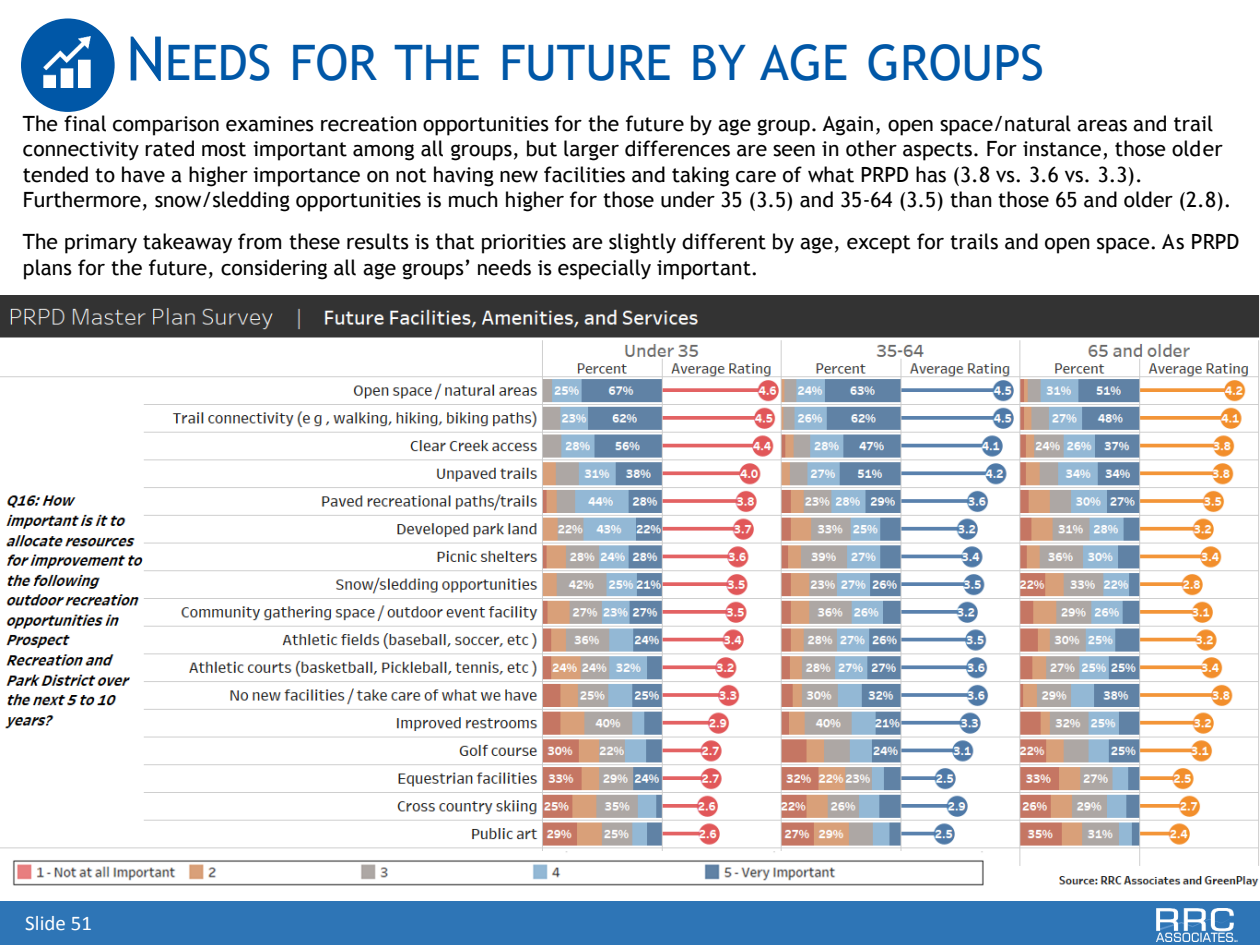
<style>
.page{position:relative;width:1260px;height:945px;background:#fff}
.page>*{position:absolute;margin:0;border:0;box-sizing:border-box;transform-origin:0 0}
.t1{font:49px "Trebuchet MS";color:#0057a7}
.t2{font:21px/25.2px "Trebuchet MS";color:#000}
.t3{font:21px "Calibri";color:#fff}
.s1{font-size:61.25px}
</style>
<div class="page">
<div style="left:0;top:901px;width:1260px;height:44px;background:#2e75b6"></div>
<img style="left:1156px;top:908px;width:82px;height:33px">
<div style="left:21px;top:18px;width:94px;height:94px;background:#0057a7;border-radius:50%"></div>
<img style="left:43px;top:37px;width:48px;height:51px">
<img style="left:0;top:296px;width:1260px;height:591px">
<img style="left:10px;top:852px;width:976px;height:35px">
<h1 class="t1" style="left:126px;top:34px;width:920px"><span class="s1">N</span>EEDS FOR THE FUTURE BY AGE GROUPS</h1>
<p class="t2" style="left:23px;top:111px;width:1210px">The final comparison examines recreation opportunities for the future by age group. Again, open space/natural areas and trail connectivity rated most important among all groups, but larger differences are seen in other aspects. For instance, those older tended to have a higher importance on not having new facilities and taking care of what PRPD has (3.8 vs. 3.6 vs. 3.3).<br>Furthermore, snow/sledding opportunities is much higher for those under 35 (3.5) and 35-64 (3.5) than those 65 and older (2.8).</p>
<p class="t2" style="left:23px;top:229px;width:1218px">The primary takeaway from these results is that priorities are slightly different by age, except for trails and open space. As PRPD plans for the future, considering all age groups’ needs is especially important.</p>
<p class="t3" style="left:25px;top:914px;width:68px">Slide 51</p>
</div>
